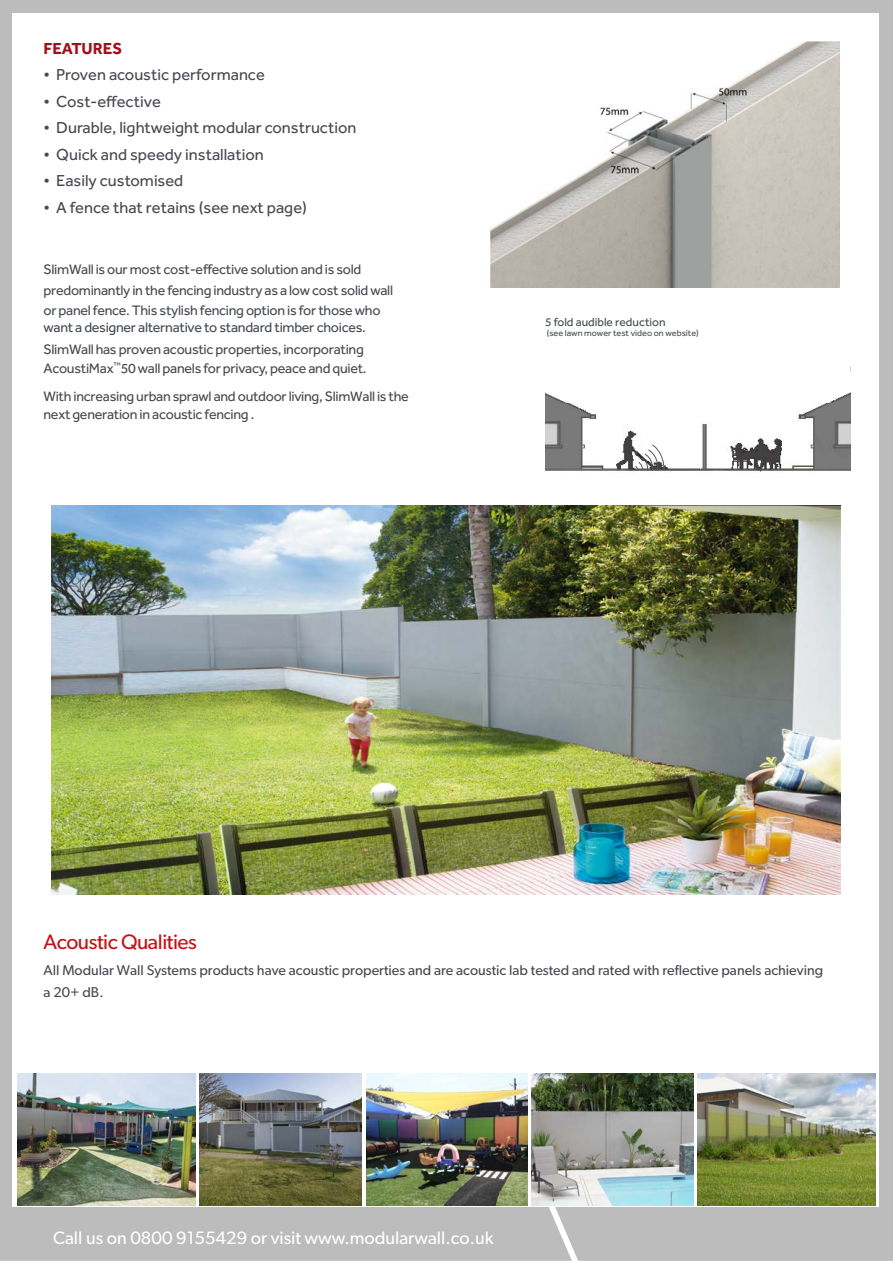
<style>
.page{position:relative;width:893px;height:1263px;background:#fff}
.page>*{position:absolute;margin:0;border:0;box-sizing:border-box;transform-origin:0 0}
.t1{font:21px "Gibson";letter-spacing:-.02em;color:#c4121a}
.t2{font:18px "Gibson";color:#fff}
.t3{font:16.5px "Effra";color:#464a4f}
.t4{font:700 16.5px "Effra";color:#a40e1c}
.t5{font:14.25px/17.5px "Effra";letter-spacing:-.02em;color:#464a4f}
.t6{font:14.25px/21.6px "Gibson";color:#464a4f}
.t7{font:12px "Effra";color:#464a4f}
.t8{font:9px "Effra";color:#464a4f}
.s1{font-style:inherit}
</style>
<div class="page">
<img style="left:18px;top:1073px;width:177px;height:132px">
<img style="left:698px;top:1073px;width:177px;height:132px">
<img style="left:199px;top:1073px;width:162px;height:132px">
<img style="left:366px;top:1073px;width:161px;height:132px">
<img style="left:531px;top:1073px;width:163px;height:132px">
<img style="left:545px;top:392px;width:305px;height:80px">
<svg style="left:635px;top:445px;width:29px;height:26px"></svg>
<img style="left:490px;top:41px;width:349px;height:247px">
<div style="left:0;top:0;width:889px;height:13px;background:#bcbcbc"></div>
<div style="left:879px;top:0;width:14px;height:1232px;background:#bcbcbc"></div>
<div style="left:0;top:0;width:11px;height:1232px;background:#bcbcbc"></div>
<div style="left:0;top:1207px;width:893px;height:54px;background:#bcbcbc"></div>
<img style="left:52px;top:506px;width:788px;height:388px">
<p class="t4" style="left:44px;top:38px;width:80px">FEATURES</p>
<p class="t3" style="left:44px;top:65px;width:223px">• Proven acoustic performance</p>
<p class="t3" style="left:44px;top:91px;width:119px">• Cost-effective</p>
<p class="t3" style="left:44px;top:118px;width:314px">• Durable, lightweight modular construction</p>
<p class="t3" style="left:44px;top:144px;width:222px">• Quick and speedy installation</p>
<p class="t3" style="left:44px;top:171px;width:141px">• Easily customised</p>
<p class="t3" style="left:44px;top:197px;width:265px">• A fence that retains (see next page)</p>
<p class="t5" style="left:44px;top:258px;width:351px;line-height:21.5px">SlimWall is our most cost-e<span class="s1">ff</span>ective solution and is sold predominantly in the fencing industry as a low cost solid wall</p>
<p class="t5" style="left:44px;top:301px;width:339px">or panel fence. This stylish fencing option is for those who want a designer alternative to standard timber choices.</p>
<p class="t5" style="left:44px;top:339px;width:325px;line-height:19.5px">SlimWallhas proven acoustic properties, incorporating<br>AcoustiMax<sup>™</sup>50 wall panels for privacy, peace and quiet.</p>
<p class="t5" style="left:44px;top:387px;width:367px">With increasing urban sprawl and outdoor living, SlimWall is the next generation in acoustic fencing <span class="s1">.</span></p>
<p class="t7" style="left:545px;top:315px;width:122px">5 fold audible reduction</p>
<p class="t8" style="left:547px;top:327px;width:154px">(see lawn mower test video on website)</p>
<h1 class="t1" style="left:44px;top:929px;width:155px">Acoustic Qualities</h1>
<p class="t6" style="left:44px;top:959px;width:781px">All Modular Wall Systems products have acoustic properties and are acoustic lab tested and rated with reflective panels achieving a 20+ dB.</p>
<p class="t2" style="left:53px;top:1227px;width:442px">Call us on 0800 9155429 or visit www.modularwall.co.uk</p>
</div>
